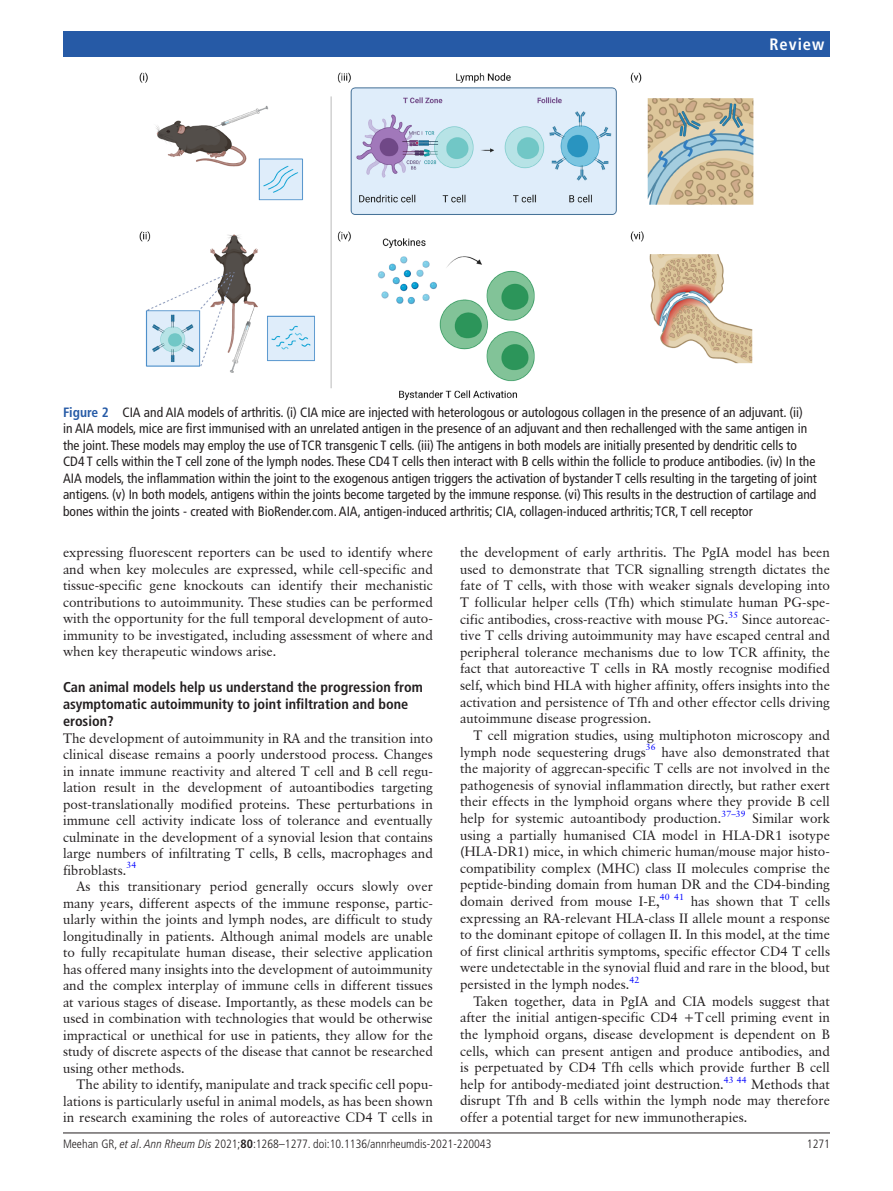
<style>
.page{position:relative;width:893px;height:1191px;background:#fff}
.page>*{position:absolute;margin:0;border:0;box-sizing:border-box;transform-origin:0 0}
.t1{font:700 condensed 16.5px "Frutiger LT Pro";letter-spacing:.055em;color:#fff}
.t2{font:700 condensed 14.25px/17.2px "Frutiger LT Pro";color:#231f20}
.t3{font:13.5px/16.6px "Classical Garamond BT";color:#231f20;text-align:justify}
.t4{font:condensed 13.5px/16.5px "Frutiger LT Pro";color:#231f20}
.t5{font:300 condensed 12px "Frutiger LT Pro";color:#231f20}
.t6{font:9px "Classical Garamond BT";color:#00f}
.s1{font-weight:700;color:#265aa6}
.s2{font-style:italic}
.s3{font-weight:700}
</style>
<div class="page">
<hr style="left:63px;top:1132px;width:767px;height:1px;background:#231f20">
<div style="left:63px;top:31px;width:767px;height:25px;background:#265aa6"></div>
<img style="left:140px;top:72px;width:613px;height:328px">
<p class="t1" style="left:769px;top:34px;width:56px">Review</p>
<p class="t4" style="left:63px;top:404px;width:755px"><span class="s1">Figure 2</span> CIA and AIA models of arthritis. (i) CIA mice are injected with heterologous or autologous collagen in the presence of an adjuvant. (ii)<br>in AIA models, mice are first immunised with an unrelated antigen in the presence of an adjuvant and then rechallenged with the same antigen in the joint. These models may employ the use of TCR transgenic T cells. (iii) The antigens in both models are initially presented by dendritic cells to CD4 T cells within the T cell zone of the lymph nodes. These CD4 T cells then interact with B cells within the follicle to produce antibodies. (iv) In the AIA models, the inflammation within the joint to the exogenous antigen triggers the activation of bystander T cells resulting in the targeting of joint antigens. (v) In both models, antigens within the joints become targeted by the immune response. (vi) This results in the destruction of cartilage and bones within the joints - created with BioRender.com. AIA, antigen-induced arthritis; CIA, collagen-induced arthritis; TCR, T cell receptor</p>
<p class="t3" style="left:63px;top:544px;width:371px">expressing fluorescent reporters can be used to identify where and when key molecules are expressed, while cell-specific and tissue-specific gene knockouts can identify their mechanistic contributions to autoimmunity. These studies can be performed with the opportunity for the full temporal development of auto&shy;immunity to be investigated, including assessment of where and when key therapeutic windows arise.</p>
<p class="t2" style="left:63px;top:678px;width:361px">Can animal models help us understand the progression from asymptomatic autoimmunity to joint infiltration and bone erosion?</p>
<p class="t3" style="left:63px;top:729px;width:371px">The development of autoimmunity in RA and the transition into clinical disease remains a poorly understood process. Changes in innate immune reactivity and altered T cell and B cell regu&shy;lation result in the development of autoantibodies targeting post-translationally modified proteins. These perturbations in immune cell activity indicate loss of tolerance and eventually culminate in the development of a synovial lesion that contains large numbers of infiltrating T cells, B cells, macrophages and fibroblasts.<sup>34</sup></p>
<p class="t3" style="left:63px;top:878px;width:371px;text-indent:14px">As this transitionary period generally occurs slowly over many years, different aspects of the immune response, partic&shy;ularly within the joints and lymph nodes, are difficult to study longitudinally in patients. Although animal models are unable to fully recapitulate human disease, their selective application has offered many insights into the development of autoimmunity and the complex interplay of immune cells in different tissues at various stages of disease. Importantly, as these models can be used in combination with technologies that would be otherwise impractical or unethical for use in patients, they allow for the study of discrete aspects of the disease that cannot be researched using other methods.</p>
<p class="t3" style="left:63px;top:1076px;width:371px;text-indent:14px">The ability to identify, manipulate and track specific cell popu&shy;lations is particularly useful in animal models, as has been shown in research examining the roles of autoreactive CD4 T cells in</p>
<p class="t3" style="left:460px;top:544px;width:371px">the development of early arthritis. The PgIA model has been used to demonstrate that TCR signalling strength dictates the fate of T cells, with those with weaker signals developing into T follicular helper cells (Tfh) which stimulate human PG-spe&shy;cific antibodies, cross-reactive with mouse PG.<sup>35</sup> Since autoreac&shy;tive T cells driving autoimmunity may have escaped central and peripheral tolerance mechanisms due to low TCR affinity, the fact that autoreactive T cells in RA mostly recognise modified self, which bind HLA with higher affinity, offers insights into the activation and persistence of Tfh and other effector cells driving autoimmune disease progression.</p>
<p class="t3" style="left:460px;top:726px;width:371px;text-indent:14px">T cell migration studies, using multiphoton microscopy and lymph node sequestering drugs<sup>36</sup> have also demonstrated that the majority of aggrecan-specific T cells are not involved in the pathogenesis of synovial inflammation directly, but rather exert their effects in the lymphoid organs where they provide B cell help for systemic autoantibody production.<sup>37–39</sup></p>
<p class="t3" style="left:460px;top:809px;width:371px;text-indent:292px">Similar work using a partially humanised CIA model in HLA-DR1 isotype (HLA-DR1) mice, in which chimeric human/mouse major histo&shy;compatibility complex (MHC) class II molecules comprise the peptide-binding domain from human DR and the CD4-binding domain derived from mouse I-E,<sup>40</sup> <sup>41</sup> has shown that T cells expressing an RA-relevant HLA-class II allele mount a response to the dominant epitope of collagen II. In this model, at the time of first clinical arthritis symptoms, specific effector CD4 T cells were undetectable in the synovial fluid and rare in the blood, but persisted in the lymph nodes.</p>
<p class="t6" style="left:630px;top:974px;width:11px">42</p>
<p class="t3" style="left:460px;top:992px;width:371px;text-indent:14px">Taken together, data in PgIA and CIA models suggest that after the initial antigen-specific CD4 +Tcell priming event in the lymphoid organs, disease development is dependent on B cells, which can present antigen and produce antibodies, and is perpetuated by CD4 Tfh cells which provide further B cell help for antibody-mediated joint destruction.<sup>43</sup> <sup>44</sup> Methods that disrupt Tfh and B cells within the lymph node may therefore offer a potential target for new immunotherapies.</p>
<p class="t5" style="left:63px;top:1136px;width:430px">Meehan GR, <span class="s2">et al</span>. <span class="s2">Ann Rheum Dis</span> 2021;<span class="s3">80</span>:1268–1277. doi:10.1136/annrheumdis-2021-220043</p>
<p class="t5" style="left:807px;top:1136px;width:25px">1271</p>
</div>
